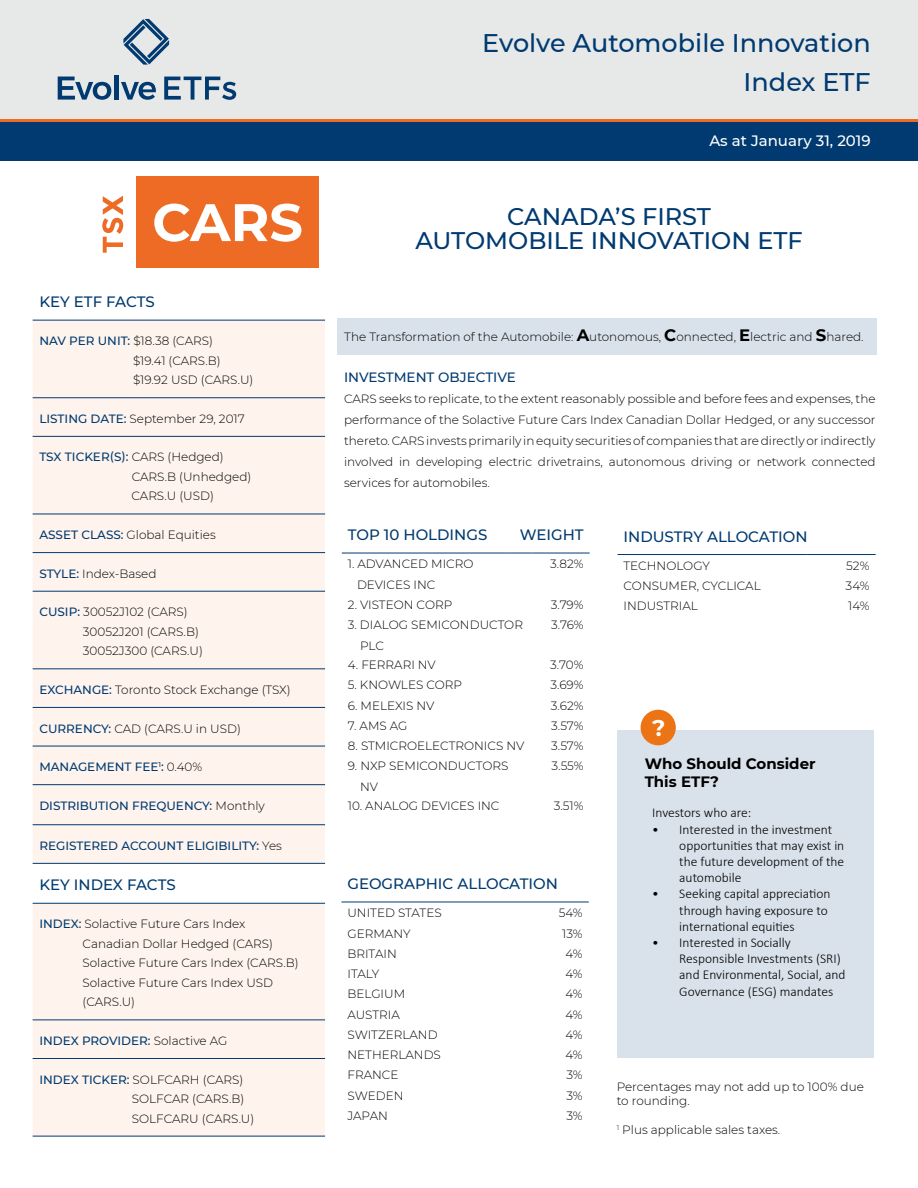
<style>
.page{position:relative;width:918px;height:1188px;background:#fff}
.page>*{position:absolute;margin:0;border:0;box-sizing:border-box;transform-origin:0 0}
.t1{font:500 25.5px/39px "Montserrat";color:#003a70;text-align:right}
.t2{font:500 24px/24px "Montserrat";color:#003a70;text-align:center}
.t3{font:700 22.5px "Montserrat";color:#fff}
.t4{font:500 15px "Montserrat";color:#003a70}
.t5{font:700 15px/18px "Montserrat";color:#000}
.t6{font:500 15px "Montserrat";color:#fff}
.t7{font:300 13.5px/16.2px "Calibri";color:#000}
.t8{font:500 13.5px "Montserrat";color:#003a70}
.t9{font:300 12px/19.5px "Montserrat";color:#000}
.t10{font:500 12px "Montserrat";color:#003a70}
.s1{font-weight:500;color:#003a70}
.s2{font-weight:300;color:#000}
.s3{font-weight:700;font-size:16.5px}
</style>
<div class="page">
<div style="left:0;top:0;width:918px;height:119px;background:#e7e8e8"></div>
<div style="left:0;top:120px;width:918px;height:41px;background:#003a70"></div>
<hr style="left:0;top:119px;width:918px;height:3px;background:#ed6b23">
<div style="left:136px;top:176px;width:183px;height:92px;background:#ed6b24"></div>
<svg style="left:102px;top:196px;width:21px;height:57px"></svg>
<svg style="left:154px;top:204px;width:147px;height:38px"></svg>
<svg style="left:123px;top:19px;width:46px;height:46px"></svg>
<svg style="left:58px;top:77px;width:53px;height:23px"></svg>
<hr style="left:115px;top:75px;width:4px;height:25px;background:#003a70">
<svg style="left:121px;top:82px;width:35px;height:18px"></svg>
<svg style="left:164px;top:77px;width:72px;height:23px"></svg>
<div style="left:33px;top:321px;width:292px;height:542px;background:#fef4ed"></div>
<hr style="left:33px;top:320px;width:292px;height:1px;background:#003a70">
<hr style="left:33px;top:397px;width:292px;height:1px;background:#003a70">
<hr style="left:33px;top:436px;width:292px;height:1px;background:#003a70">
<hr style="left:33px;top:514px;width:292px;height:1px;background:#003a70">
<hr style="left:33px;top:552px;width:292px;height:1px;background:#003a70">
<hr style="left:33px;top:591px;width:292px;height:1px;background:#003a70">
<hr style="left:33px;top:668px;width:292px;height:1px;background:#003a70">
<hr style="left:33px;top:707px;width:292px;height:1px;background:#003a70">
<hr style="left:33px;top:746px;width:292px;height:1px;background:#003a70">
<hr style="left:33px;top:784px;width:292px;height:1px;background:#003a70">
<hr style="left:33px;top:824px;width:292px;height:1px;background:#003a70">
<hr style="left:33px;top:863px;width:292px;height:1px;background:#003a70">
<div style="left:618px;top:730px;width:256px;height:327px;background:#d9e1ea"></div>
<div style="left:641px;top:710px;width:35px;height:35px;background:#ec7415;border-radius:50%"></div>
<div style="left:337px;top:319px;width:540px;height:36px;background:#d9e1ea"></div>
<div style="left:33px;top:904px;width:292px;height:232px;background:#fef4ed"></div>
<hr style="left:33px;top:903px;width:292px;height:1px;background:#003a70">
<hr style="left:33px;top:1020px;width:292px;height:1px;background:#003a70">
<hr style="left:33px;top:1058px;width:292px;height:1px;background:#003a70">
<hr style="left:33px;top:1136px;width:292px;height:1px;background:#003a70">
<hr style="left:342px;top:553px;width:169px;height:1px;background:#003a70">
<svg style="left:511px;top:553px;width:20px;height:1px"></svg>
<hr style="left:531px;top:553px;width:59px;height:1px;background:#003a70">
<hr style="left:341px;top:902px;width:184px;height:1px;background:#003a70">
<hr style="left:525px;top:902px;width:64px;height:1px;background:#003a70">
<hr style="left:618px;top:554px;width:189px;height:1px;background:#003a70">
<hr style="left:807px;top:554px;width:69px;height:1px;background:#003a70">
<p class="t4" style="left:39px;top:291px;width:117px">KEY ETF FACTS</p>
<p class="t9" style="left:133px;top:331px;width:122px;text-indent:-94px"><span class="s1">NAV PER UNIT:</span> $18.38 (CARS)<br>$19.41 (CARS.B) $19.92 USD (CARS.U)</p>
<p class="t9" style="left:39px;top:408px;width:207px"><span class="s1">LISTING DATE:</span> September 29, 2017</p>
<p class="t9" style="left:132px;top:447px;width:121px;text-indent:-92px"><span class="s1">TSX TICKER(S):</span> CARS (Hedged)<br>CARS.B (Unhedged)<br>CARS.U (USD)</p>
<p class="t9" style="left:39px;top:525px;width:178px"><span class="s1">ASSET CLASS:</span> Global Equities</p>
<p class="t9" style="left:39px;top:563px;width:119px"><span class="s1">STYLE:</span> Index-Based</p>
<p class="t9" style="left:83px;top:602px;width:122px;text-indent:-44px"><span class="s1">CUSIP:</span> 30052J102 (CARS)<br>30052J201 (CARS.B)<br>30052J300 (CARS.U)</p>
<p class="t9" style="left:39px;top:680px;width:253px"><span class="s1">EXCHANGE:</span> Toronto Stock Exchange (TSX)</p>
<p class="t9" style="left:39px;top:718px;width:203px"><span class="s1">CURRENCY:</span> CAD (CARS.U in USD)</p>
<p class="t10" style="left:39px;top:759px;width:164px">MANAGEMENT FEE<sup>1</sup>: <span class="s2">0.40%</span></p>
<p class="t10" style="left:39px;top:797px;width:227px">DISTRIBUTION FREQUENCY: <span class="s2">Monthly</span></p>
<p class="t10" style="left:39px;top:837px;width:244px">REGISTERED ACCOUNT ELIGIBILITY: <span class="s2">Yes</span></p>
<p class="t4" style="left:39px;top:874px;width:138px">KEY INDEX FACTS</p>
<p class="t9" style="left:83px;top:914px;width:218px;text-indent:-43px"><span class="s1">INDEX:</span> Solactive Future Cars Index<br>Canadian Dollar Hedged (CARS)<br>Solactive Future Cars Index (CARS.B)<br>Solactive Future Cars Index USD (CARS.U)</p>
<p class="t10" style="left:39px;top:1032px;width:189px">INDEX PROVIDER: <span class="s2">Solactive AG</span></p>
<p class="t9" style="left:132px;top:1069px;width:124px;text-indent:-93px"><span class="s1">INDEX TICKER:</span> SOLFCARH (CARS)<br>SOLFCAR (CARS.B)<br>SOLFCARU (CARS.U)</p>
<h1 class="t1" style="left:482px;top:23px;width:390px">Evolve Automobile Innovation<br>Index ETF</h1>
<p class="t6" style="left:709px;top:130px;width:163px">As at January 31, 2019</p>
<h2 class="t2" style="left:415px;top:203px;width:389px">CANADA’S FIRST<br>AUTOMOBILE INNOVATION ETF</h2>
<p class="t9" style="left:344px;top:327px;width:521px">The Transformation of the Automobile: <span class="s3">A</span>utonomous, <span class="s3">C</span>onnected, <span class="s3">E</span>lectric and <span class="s3">S</span>hared.</p>
<p class="t8" style="left:344px;top:368px;width:173px">INVESTMENT OBJECTIVE</p>
<p class="t9" style="left:344px;top:388px;width:533px;line-height:21px;text-align:justify">CARS seeks to replicate, to the extent reasonably possible and before fees and expenses, the performance of the Solactive Future Cars Index Canadian Dollar Hedged, or any successor thereto. CARS invests primarily in equity securities of companies that are directly or indirectly involved in developing electric drivetrains, autonomous driving or network connected services for automobiles.</p>
<p class="t4" style="left:348px;top:524px;width:141px">TOP 10 HOLDINGS</p>
<p class="t4" style="left:520px;top:524px;width:65px">WEIGHT</p>
<p class="t9" style="left:357px;top:553px;width:118px;line-height:21px;text-indent:-9px">1. ADVANCED MICRO<br>DEVICES INC</p>
<p class="t9" style="left:550px;top:554px;width:35px">3.82%</p>
<p class="t9" style="left:348px;top:594px;width:106px">2. VISTEON CORP</p>
<p class="t9" style="left:551px;top:594px;width:34px">3.79%</p>
<p class="t9" style="left:360px;top:614px;width:164px;line-height:21px;text-indent:-12px">3. DIALOG SEMICONDUCTOR<br>PLC</p>
<p class="t9" style="left:551px;top:614px;width:34px">3.76%</p>
<p class="t9" style="left:348px;top:655px;width:90px">4. FERRARI NV</p>
<p class="t9" style="left:550px;top:655px;width:35px">3.70%</p>
<p class="t9" style="left:348px;top:675px;width:116px">5. KNOWLES CORP</p>
<p class="t9" style="left:550px;top:675px;width:35px">3.69%</p>
<p class="t9" style="left:348px;top:695px;width:88px">6. MELEXIS NV</p>
<p class="t9" style="left:551px;top:695px;width:34px">3.62%</p>
<p class="t9" style="left:348px;top:715px;width:61px">7. AMS AG</p>
<p class="t9" style="left:551px;top:715px;width:34px">3.57%</p>
<p class="t9" style="left:348px;top:736px;width:178px">8. STMICROELECTRONICS NV</p>
<p class="t9" style="left:551px;top:736px;width:34px">3.57%</p>
<p class="t9" style="left:360px;top:755px;width:150px;line-height:21px;text-indent:-12px">9. NXP SEMICONDUCTORS<br>NV</p>
<p class="t9" style="left:552px;top:756px;width:34px">3.55%</p>
<p class="t9" style="left:348px;top:796px;width:153px">10. ANALOG DEVICES INC</p>
<p class="t9" style="left:554px;top:796px;width:31px">3.51%</p>
<p class="t4" style="left:347px;top:873px;width:212px">GEOGRAPHIC ALLOCATION</p>
<p class="t9" style="left:347px;top:903px;width:96px">UNITED STATES</p>
<p class="t9" style="left:559px;top:903px;width:25px">54%</p>
<p class="t9" style="left:347px;top:923px;width:65px">GERMANY</p>
<p class="t9" style="left:562px;top:923px;width:22px">13%</p>
<p class="t9" style="left:347px;top:943px;width:51px">BRITAIN</p>
<p class="t9" style="left:565px;top:943px;width:19px">4%</p>
<p class="t9" style="left:347px;top:964px;width:33px">ITALY</p>
<p class="t9" style="left:565px;top:964px;width:19px">4%</p>
<p class="t9" style="left:347px;top:984px;width:59px">BELGIUM</p>
<p class="t9" style="left:565px;top:984px;width:19px">4%</p>
<p class="t9" style="left:347px;top:1004px;width:54px">AUSTRIA</p>
<p class="t9" style="left:565px;top:1004px;width:19px">4%</p>
<p class="t9" style="left:347px;top:1024px;width:92px">SWITZERLAND</p>
<p class="t9" style="left:565px;top:1024px;width:19px">4%</p>
<p class="t9" style="left:347px;top:1045px;width:95px">NETHERLANDS</p>
<p class="t9" style="left:565px;top:1045px;width:19px">4%</p>
<p class="t9" style="left:347px;top:1065px;width:53px">FRANCE</p>
<p class="t9" style="left:566px;top:1065px;width:18px">3%</p>
<p class="t9" style="left:347px;top:1085px;width:58px">SWEDEN</p>
<p class="t9" style="left:566px;top:1085px;width:18px">3%</p>
<p class="t9" style="left:347px;top:1105px;width:42px">JAPAN</p>
<p class="t9" style="left:566px;top:1105px;width:18px">3%</p>
<p class="t4" style="left:624px;top:526px;width:186px">INDUSTRY ALLOCATION</p>
<p class="t9" style="left:624px;top:556px;width:88px">TECHNOLOGY</p>
<p class="t9" style="left:846px;top:556px;width:25px">52%</p>
<p class="t9" style="left:624px;top:576px;width:139px">CONSUMER, CYCLICAL</p>
<p class="t9" style="left:846px;top:576px;width:25px">34%</p>
<p class="t9" style="left:624px;top:596px;width:76px">INDUSTRIAL</p>
<p class="t9" style="left:848px;top:596px;width:23px">14%</p>
<h3 class="t3" style="left:652px;top:712px;width:15px">?</h3>
<p class="t5" style="left:645px;top:753px;width:172px">Who Should Consider<br>This ETF?</p>
<p class="t7" style="left:652px;top:805px;width:101px">Investors who are:</p>
<p class="t7" style="left:679px;top:821px;width:167px;text-indent:-27px">• Interested in the investment opportunities that may exist in the future development of the automobile</p>
<p class="t7" style="left:679px;top:886px;width:153px;text-indent:-27px">• Seeking capital appreciation through having exposure to international equities</p>
<p class="t7" style="left:679px;top:934px;width:168px;text-indent:-27px">• Interested in Socially<br>Responsible Investments (SRI) and Environmental, Social, and<br>Governance (ESG) mandates</p>
<p class="t9" style="left:617px;top:1079px;width:249px;line-height:14.4px">Percentages may not add up to 100% due to rounding.</p>
<p class="t9" style="left:617px;top:1120px;width:165px"><sup>1</sup> Plus applicable sales taxes.</p>
</div>
